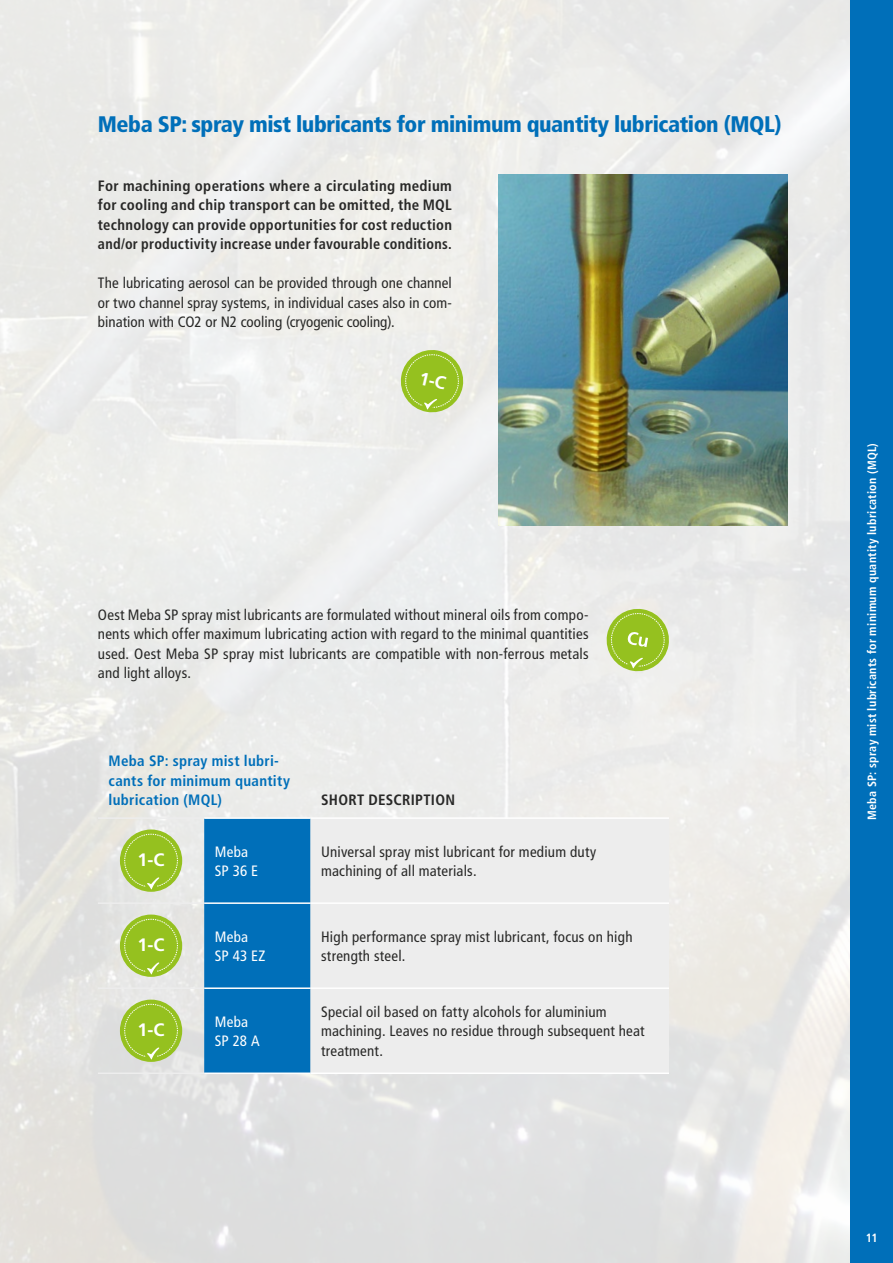
<style>
.page{position:relative;width:893px;height:1263px;background:#fff}
.page>*{position:absolute;margin:0;border:0;box-sizing:border-box;transform-origin:0 0}
.t1{font:900 condensed 22.5px "Frutiger LT Pro";letter-spacing:-.02em;color:#006fb9}
.t2{font:700 18px "Frutiger LT Pro";color:#fff}
.t3{font:condensed 15px/19.5px "Frutiger LT Pro";letter-spacing:.015em;color:#282827}
.t4{font:700 condensed 15px/19.5px "Frutiger LT Pro";letter-spacing:.02em;color:#282827;text-align:justify}
.t5{font:700 condensed 15px/19.5px "Frutiger LT Pro";letter-spacing:.02em;color:#006fb9}
.t6{font:condensed 15px/19.5px "Frutiger LT Pro";letter-spacing:.015em;color:#fff}
.t7{font:700 condensed 12px "Frutiger LT Pro";letter-spacing:.03em;color:#fff}
</style>
<div class="page">
<img style="left:0;top:0;width:850px;height:1263px">
<div style="left:850px;top:0;width:43px;height:1263px;background:#006fb9"></div>
<div style="left:204px;top:819px;width:106px;height:253px;background:#006fb9"></div>
<div style="left:310px;top:819px;width:359px;height:253px;background:#ededed"></div>
<hr style="left:98px;top:817px;width:106px;height:2px;background:#ededed">
<hr style="left:98px;top:902px;width:106px;height:2px;background:#ededed">
<hr style="left:98px;top:987px;width:106px;height:2px;background:#ededed">
<hr style="left:98px;top:1072px;width:106px;height:2px;background:#ededed">
<hr style="left:204px;top:817px;width:106px;height:2px;background:#fff">
<hr style="left:310px;top:817px;width:359px;height:2px;background:#fff">
<hr style="left:204px;top:902px;width:106px;height:2px;background:#fff">
<hr style="left:310px;top:902px;width:359px;height:2px;background:#fff">
<hr style="left:204px;top:987px;width:106px;height:2px;background:#fff">
<hr style="left:310px;top:987px;width:359px;height:2px;background:#fff">
<hr style="left:204px;top:1072px;width:106px;height:2px;background:#fff">
<hr style="left:310px;top:1072px;width:359px;height:2px;background:#fff">
<svg style="left:120px;top:829px;width:62px;height:63px"></svg>
<svg style="left:124px;top:834px;width:54px;height:55px"></svg>
<svg style="left:120px;top:914px;width:62px;height:63px"></svg>
<svg style="left:124px;top:919px;width:54px;height:55px"></svg>
<div style="left:120px;top:999px;width:62px;height:63px;background:#95c11f;border-radius:50%"></div>
<svg style="left:124px;top:1004px;width:54px;height:55px"></svg>
<svg style="left:604px;top:606px;width:67px;height:68px"></svg>
<img style="left:499px;top:174px;width:288px;height:351px">
<svg style="left:398px;top:347px;width:68px;height:68px"></svg>
<h1 class="t1" style="left:98px;top:111px;width:685px">Meba SP: spray mist lubricants for minimum quantity lubrication (MQL)</h1>
<p class="t4" style="left:98px;top:176px;width:356px">For machining operations where a circulating medium for cooling and chip transport can be omitted, the MQL technology can provide opportunities for cost reduction and/or productivity increase under favourable conditions.</p>
<p class="t3" style="left:98px;top:273px;width:356px;text-align:justify">The lubricating aerosol can be provided through one channel or two channel spray systems, in individual cases also in com&shy;bination with CO2 or N2 cooling (cryogenic cooling).</p>
<p class="t3" style="left:98px;top:605px;width:492px;text-align:justify">Oest Meba SP spray mist lubricants are formulated without mineral oils from compo&shy;nents which offer maximum lubricating action with regard to the minimal quantities used. Oest Meba SP spray mist lubricants are compatible with non-ferrous metals and light alloys.</p>
<p class="t5" style="left:109px;top:751px;width:183px">Meba SP: spray mist lubri&shy;cants for minimum quantity lubrication (MQL)</p>
<p class="t4" style="left:321px;top:790px;width:136px">SHORT DESCRIPTION</p>
<p class="t2" style="left:138px;top:849px;width:28px">1-C</p>
<p class="t6" style="left:215px;top:842px;width:45px">Meba<br>SP 36 E</p>
<p class="t3" style="left:321px;top:842px;width:277px">Universal spray mist lubricant for medium duty machining of all materials.</p>
<p class="t2" style="left:138px;top:934px;width:28px">1-C</p>
<p class="t6" style="left:215px;top:927px;width:52px">Meba<br>SP 43 EZ</p>
<p class="t3" style="left:321px;top:927px;width:313px">High performance spray mist lubricant, focus on high strength steel.</p>
<p class="t2" style="left:138px;top:1019px;width:28px">1-C</p>
<p class="t6" style="left:215px;top:1012px;width:46px">Meba<br>SP 28 A</p>
<p class="t3" style="left:321px;top:1002px;width:325px">Special oil based on fatty alcohols for aluminium machining. Leaves no residue through subsequent heat treatment.</p>
<p class="t7" style="left:865px;top:820px;width:379px;rotate:-90deg">Meba SP: spray mist lubricants for minimum quantity lubrication (MQL)</p>
<p class="t7" style="left:866px;top:1230px;width:13px">11</p>
</div>
